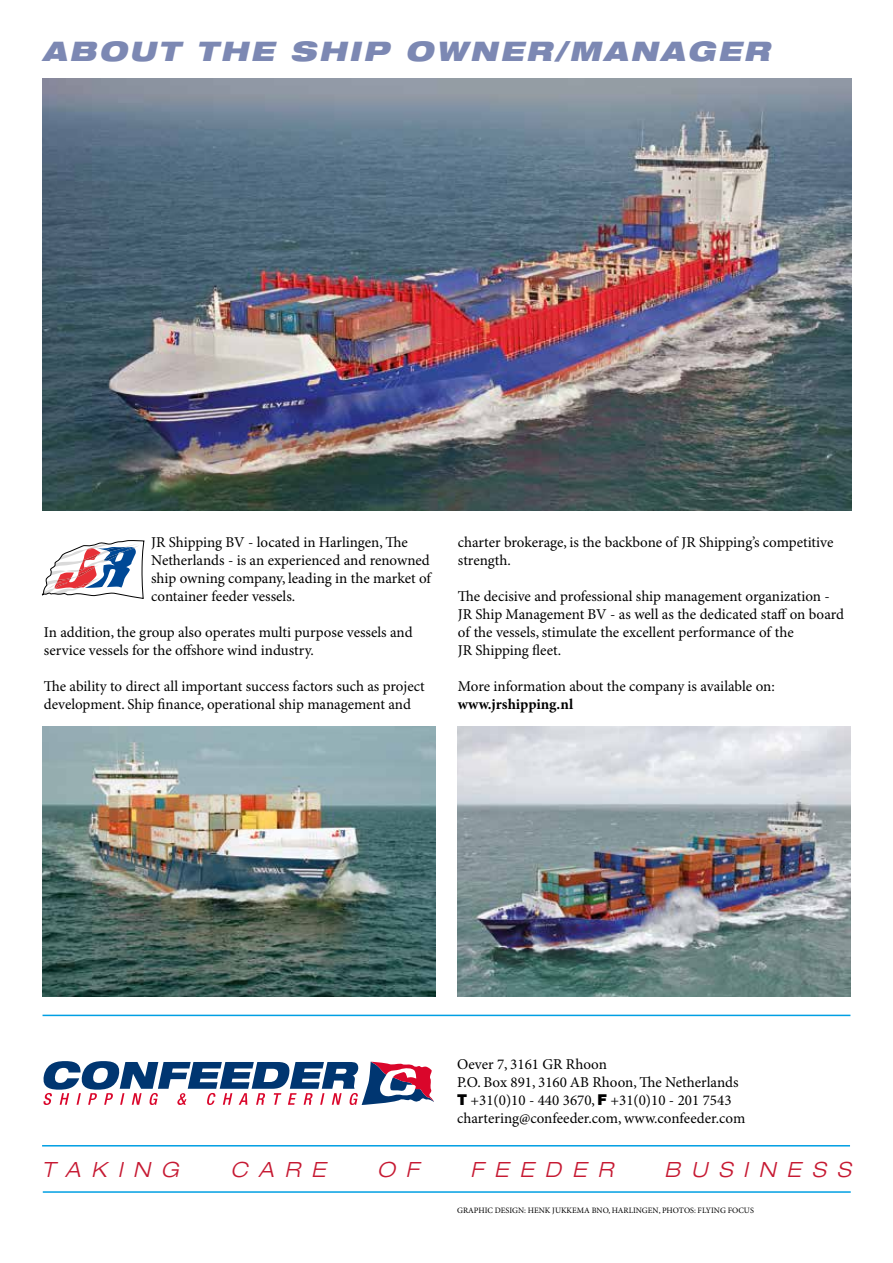
<style>
.page{position:relative;width:893px;height:1263px;background:#fff}
.page>*{position:absolute;margin:0;border:0;box-sizing:border-box;transform-origin:0 0}
.t1{font:italic 900 expanded 27px "Helvetica Neue";letter-spacing:.1em;color:#7c88b3}
.t2{font:italic 300 expanded 21px "Helvetica Neue";letter-spacing:.52em;color:#c61932}
.t3{font:15px/18px "Minion Pro";letter-spacing:-.005em;color:#000}
.t4{font:700 15px "Minion Pro";color:#000}
.t5{font:8.25px "Minion Pro";color:#000}
.s1{font-family:"Helvetica Neue";font-weight:900}
</style>
<div class="page">
<img style="left:43px;top:79px;width:808px;height:432px">
<svg style="left:42px;top:540px;width:102px;height:58px"></svg>
<img style="left:43px;top:727px;width:392px;height:270px">
<hr style="left:42px;top:1145px;width:808px;height:1px;background:#009fe3">
<hr style="left:43px;top:1191px;width:808px;height:2px;background:#009fe3">
<hr style="left:43px;top:1015px;width:807px;height:1px;background:#009fe3">
<svg style="left:43px;top:1061px;width:391px;height:44px"></svg>
<img style="left:457px;top:727px;width:393px;height:270px">
<h1 class="t1" style="left:43px;top:33px;width:728px">ABOUT THE SHIP OWNER/MANAGER</h1>
<p class="t3" style="left:151px;top:533px;width:281px">JR Shipping BV - located in Harlingen, The Netherlands - is an experienced and renowned ship owning company, leading in the market of container feeder vessels.</p>
<p class="t3" style="left:44px;top:623px;width:370px">In addition, the group also operates multi purpose vessels and service vessels for the offshore wind industry.</p>
<p class="t3" style="left:44px;top:677px;width:382px">The ability to direct all important success factors such as project development. Ship finance, operational ship management and</p>
<p class="t3" style="left:458px;top:533px;width:377px">charter brokerage, is the backbone of JR Shipping’s competitive strength.</p>
<p class="t3" style="left:458px;top:587px;width:388px">The decisive and professional ship management organization - JR Ship Management BV - as well as the dedicated staff on board of the vessels, stimulate the excellent performance of the<br>JR Shipping fleet.</p>
<p class="t3" style="left:458px;top:677px;width:318px">More information about the company is available on:</p>
<p class="t4" style="left:458px;top:695px;width:117px">www.jrshipping.nl</p>
<p class="t3" style="left:457px;top:1055px;width:290px">Oever 7, 3161 GR Rhoon<br>P.O. Box 891, 3160 AB Rhoon, The Netherlands <span class="s1">T</span> +31(0)10 - 440 3670, <span class="s1">F</span> +31(0)10 - 201 7543 chartering@confeeder.com, www.confeeder.com</p>
<h2 class="t2" style="left:42px;top:1157px;width:139px">TAKING</h2>
<h2 class="t2" style="left:230px;top:1157px;width:96px">CARE</h2>
<h2 class="t2" style="left:377px;top:1157px;width:43px">O F</h2>
<h2 class="t2" style="left:470px;top:1157px;width:144px">FEEDER</h2>
<h2 class="t2" style="left:665px;top:1157px;width:188px">BUSINESS</h2>
<p class="t5" style="left:457px;top:1205px;width:298px">GRAPHIC DESIGN: HENK JUKKEMA BNO, HARLINGEN, PHOTOS: FLYING FOCUS</p>
</div>
